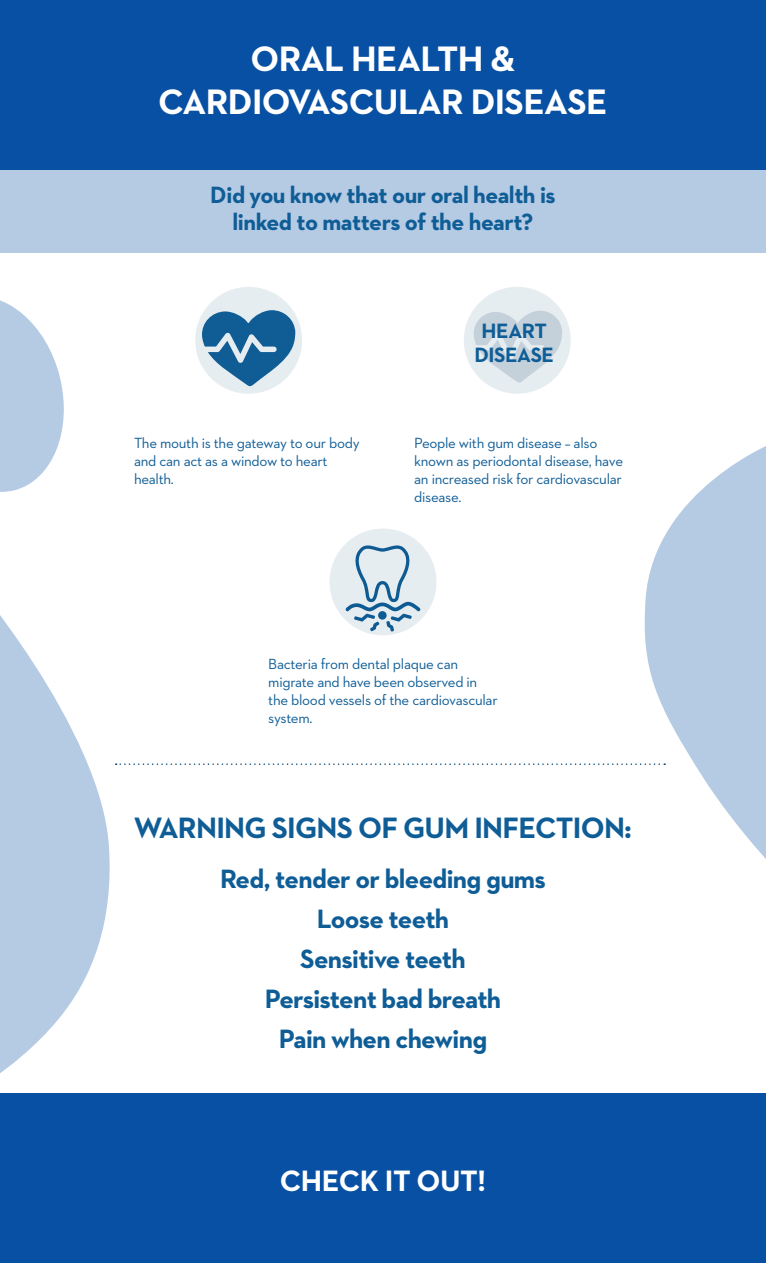
<style>
.page{position:relative;width:766px;height:1263px;background:#fff}
.page>*{position:absolute;margin:0;border:0;box-sizing:border-box;transform-origin:0 0}
.t1{font:700 36px/43.2px "Neutraface 2 Text";letter-spacing:-.015em;color:#fff;text-align:center}
.t2{font:700 30px "Neutraface 2 Text";letter-spacing:-.025em;color:#0f5d96}
.t3{font:700 30px "Neutraface 2 Text";letter-spacing:-.015em;color:#fff}
.t4{font:700 27px/40px "Neutraface 2 Text";letter-spacing:-.025em;color:#0f5d96;text-align:center}
.t5{font:700 24px/27px "Neutraface 2 Text";letter-spacing:-.02em;color:#0f5d96;text-align:center}
.t6{font:700 21.15px/23.7px "Neutraface 2 Text";letter-spacing:-.02em;color:#0f5d96;text-align:center}
.t7{font:15px/18px "Neutraface 2 Text";letter-spacing:-.02em;color:#0f5d96}
</style>
<div class="page">
<div style="left:463px;top:287px;width:107px;height:107px;background:#e6edf1;border-radius:50%"></div>
<div style="left:195px;top:287px;width:107px;height:107px;background:#e6edf1;border-radius:50%"></div>
<div style="left:0;top:0;width:765px;height:169px;background:#0850a3"></div>
<div style="left:0;top:1093px;width:765px;height:170px;background:#0850a3"></div>
<div style="left:0;top:169px;width:765px;height:84px;background:#b5cae3"></div>
<svg style="left:201px;top:310px;width:94px;height:77px"></svg>
<svg style="left:473px;top:310px;width:89px;height:73px"></svg>
<svg style="left:329px;top:528px;width:107px;height:107px;background:#c8d8e3"></svg>
<svg style="left:116px;top:763px;width:526px;height:2px"></svg>
<svg style="left:0;top:615px;width:110px;height:458px;fill:#b5cae3"></svg>
<svg style="left:644px;top:446px;width:121px;height:412px;fill:#b5cae3"></svg>
<svg style="left:0;top:300px;width:64px;height:192px"></svg>
<h1 class="t1" style="left:158px;top:37px;width:451px">ORAL HEALTH &amp;<br>CARDIOVASCULAR DISEASE</h1>
<h3 class="t5" style="left:210px;top:181px;width:347px">Did you know that our oral health is linked to matters of the heart?</h3>
<h3 class="t6" style="left:474px;top:318px;width:81px">HEART<br>DISEASE</h3>
<p class="t7" style="left:134px;top:433px;width:227px">The mouth is the gateway to our body and can act as a window to heart health.</p>
<p class="t7" style="left:414px;top:433px;width:210px">People with gum disease – also known as periodontal disease, have an increased risk for cardiovascular disease.</p>
<p class="t7" style="left:268px;top:655px;width:231px">Bacteria from dental plaque can migrate and have been observed in the blood vessels of the cardiovascular system.</p>
<h2 class="t2" style="left:134px;top:808px;width:499px">WARNING SIGNS OF GUM INFECTION:</h2>
<h3 class="t4" style="left:220px;top:859px;width:327px">Red, tender or bleeding gums<br>Loose teeth<br>Sensitive teeth<br>Persistent bad breath<br>Pain when chewing</h3>
<h2 class="t3" style="left:280px;top:1162px;width:208px">CHECK IT OUT!</h2>
</div>
